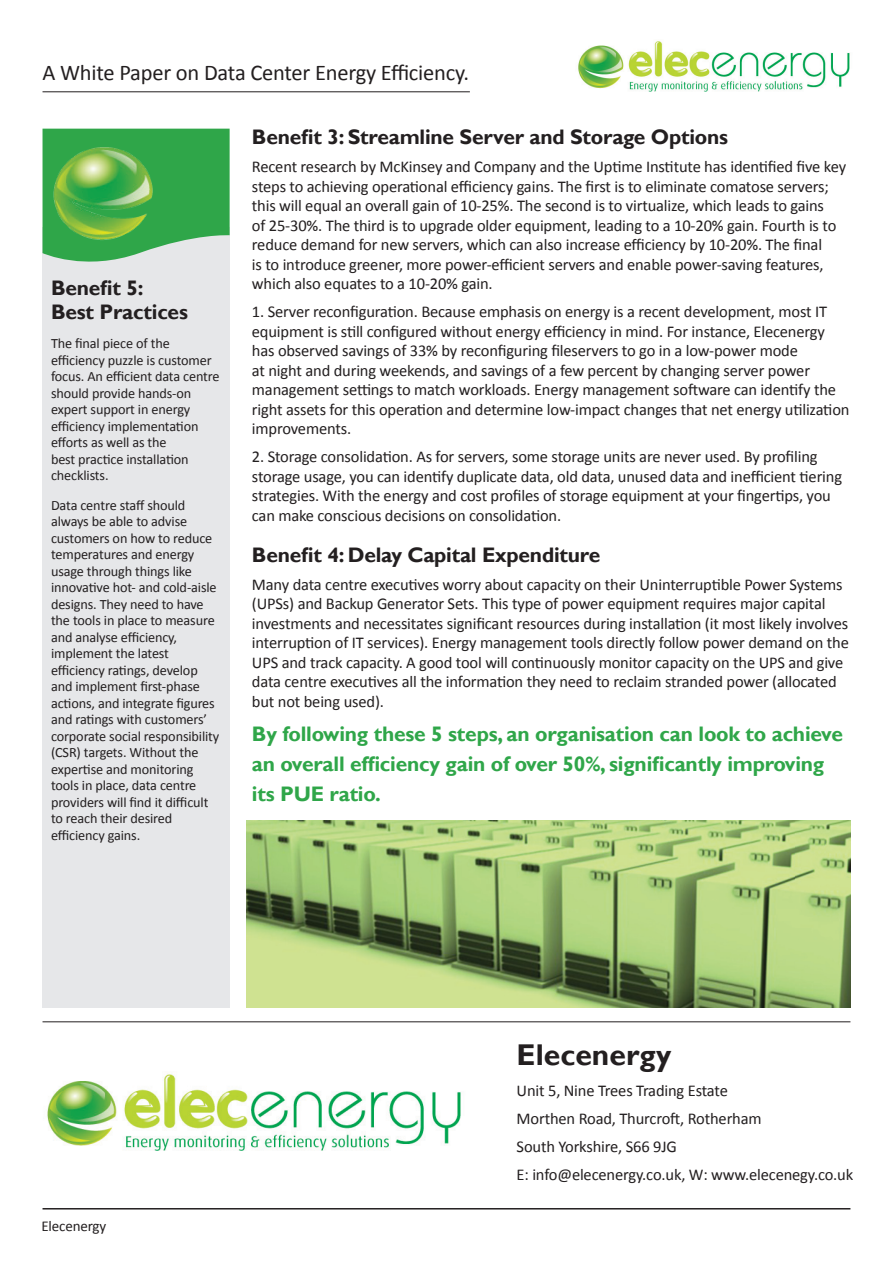
<style>
.page{position:relative;width:893px;height:1263px;background:#fff}
.page>*{position:absolute;margin:0;border:0;box-sizing:border-box;transform-origin:0 0}
.t1{font:700 30px "Gill Sans";color:#231f20}
.t2{font:22.5px "Calibri";letter-spacing:-.01em;color:#231f20}
.t3{font:700 21px/30px "Gill Sans";letter-spacing:-.01em;color:#2fa649}
.t4{font:700 21px/24px "Gill Sans";letter-spacing:-.01em;color:#231f20}
.t5{font:16.5px/19.5px "Calibri";letter-spacing:-.01em;color:#231f20}
.t6{font:15px "Calibri";letter-spacing:-.01em;color:#231f20}
.t7{font:14.25px/16.5px "Calibri";letter-spacing:-.01em;color:#231f20}
</style>
<div class="page">
<img style="left:578px;top:41px;width:272px;height:51px">
<hr style="left:43px;top:1208px;width:807px;height:1px;background:#231f20">
<hr style="left:43px;top:91px;width:427px;height:1px;background:#231f20">
<div style="left:43px;top:227px;width:187px;height:781px;background:#e6e7e9"></div>
<svg style="left:43px;top:129px;width:187px;height:133px"></svg>
<img style="left:42px;top:134px;width:115px;height:125px">
<img style="left:47px;top:1074px;width:414px;height:77px">
<hr style="left:43px;top:1021px;width:807px;height:1px;background:#231f20">
<img style="left:247px;top:821px;width:604px;height:186px">
<h2 class="t2" style="left:43px;top:58px;width:428px">A White Paper on Data Center Energy Efficiency.</h2>
<p class="t4" style="left:51px;top:277px;width:138px">Benefit 5:<br>Best Practices</p>
<p class="t7" style="left:51px;top:335px;width:170px">The final piece of the efficiency puzzle is customer focus. An efficient data centre should provide hands-on expert support in energy efficiency implementation efforts as well as the<br>best practice installation checklists.</p>
<p class="t7" style="left:51px;top:497px;width:170px">Data centre staff should always be able to advise customers on how to reduce temperatures and energy usage through things like innovative hot- and cold-aisle designs. They need to have the tools in place to measure and analyse efficiency, implement the latest efficiency ratings, develop and implement first-phase actions, and integrate figures and ratings with customers’ corporate social responsibility (CSR) targets. Without the expertise and monitoring tools in place, data centre providers will find it difficult to reach their desired efficiency gains.</p>
<p class="t4" style="left:252px;top:126px;width:478px">Benefit 3: Streamline server and storage options</p>
<p class="t5" style="left:252px;top:157px;width:596px">Recent research by McKinsey and Company and the Uptime Institute has identified five key steps to achieving operational efficiency gains. The first is to eliminate comatose servers; this will equal an overall gain of 10-25%. The second is to virtualize, which leads to gains<br>of 25-30%. The third is to upgrade older equipment, leading to a 10-20% gain. Fourth is to reduce demand for new servers, which can also increase efficiency by 10-20%. The final<br>is to introduce greener, more power-efficient servers and enable power-saving features, which also equates to a 10-20% gain.</p>
<p class="t5" style="left:252px;top:302px;width:599px">1. Server reconfiguration. Because emphasis on energy is a recent development, most IT equipment is still configured without energy efficiency in mind. For instance, Elecenergy has observed savings of 33% by reconfiguring fileservers to go in a low-power mode<br>at night and during weekends, and savings of a few percent by changing server power management settings to match workloads. Energy management software can identify the right assets for this operation and determine low-impact changes that net energy utilization improvements.</p>
<p class="t5" style="left:252px;top:447px;width:592px">2. Storage consolidation. As for servers, some storage units are never used. By profiling storage usage, you can identify duplicate data, old data, unused data and inefficient tiering strategies. With the energy and cost profiles of storage equipment at your fingertips, you can make conscious decisions on consolidation.</p>
<p class="t4" style="left:252px;top:543px;width:350px">Benefit 4: Delay capital expenditure</p>
<p class="t5" style="left:252px;top:574px;width:598px">Many data centre executives worry about capacity on their Uninterruptible Power Systems (UPSs) and Backup Generator Sets. This type of power equipment requires major capital investments and necessitates significant resources during installation (it most likely involves interruption of IT services). Energy management tools directly follow power demand on the UPS and track capacity. A good tool will continuously monitor capacity on the UPS and give data centre executives all the information they need to reclaim stranded power (allocated but not being used).</p>
<p class="t3" style="left:252px;top:719px;width:592px">By following these 5 steps, an organisation can look to achieve an overall efficiency gain of over 50%, significantly improving its PUE ratio.</p>
<p class="t6" style="left:41px;top:1216px;width:66px">Elecenergy</p>
<h1 class="t1" style="left:517px;top:1037px;width:156px">Elecenergy</h1>
<p class="t5" style="left:517px;top:1077px;width:338px;line-height:28px">Unit 5, Nine Trees Trading Estate<br>Morthen Road, Thurcroft, Rotherham<br>South Yorkshire, S66 9JG<br>E: info@elecenergy.co.uk, W: www.elecenegy.co.uk</p>
</div>
